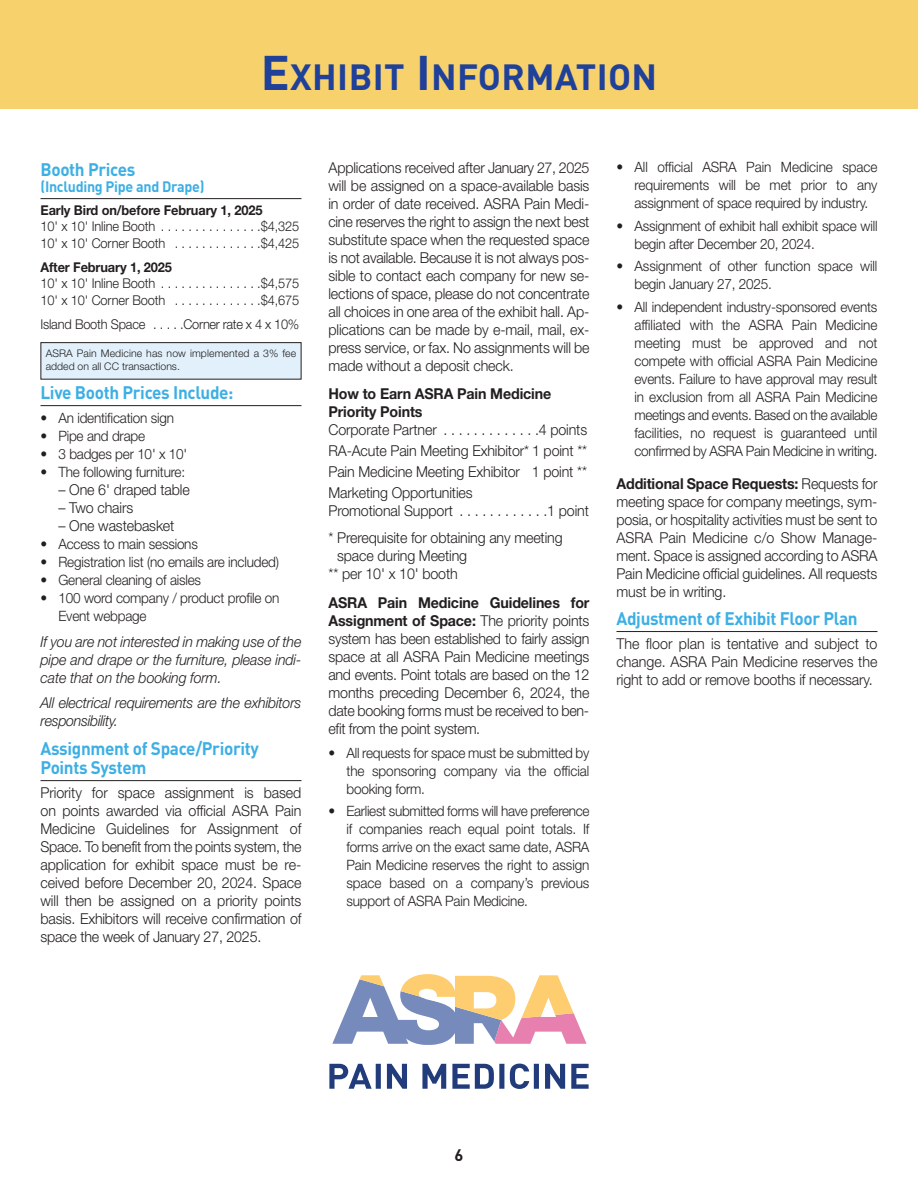
<style>
.page{position:relative;width:918px;height:1188px;background:#fff}
.page>*{position:absolute;margin:0;border:0;box-sizing:border-box;transform-origin:0 0}
.t1{font:700 36px "DINOT";letter-spacing:.01em;color:#20419a}
.t2{font:700 18px/19.5px "DINOT";letter-spacing:-.02em;color:#3cafe4;scale:.95 1}
.t3{font:700 16.5px "DINOT";color:#231f20}
.t4{font:300 15px/18px "Helvetica Neue LT Std";letter-spacing:-.01em;color:#231f20;text-align:justify;scale:.95 1}
.t5{font:italic 300 15px/18px "Helvetica Neue LT Std";letter-spacing:-.015em;color:#231f20;text-align:justify;scale:.95 1}
.t6{font:700 15px/18px "Helvetica Neue LT Std";letter-spacing:-.01em;color:#231f20;scale:.95 1}
.t7{font:700 15px "DINOT";letter-spacing:-.02em;color:#3cafe4;scale:.95 1}
.t8{font:300 14.25px/18px "Helvetica Neue LT Std";letter-spacing:-.015em;color:#231f20;text-align:justify;scale:.95 1}
.t9{font:300 13.5px "Helvetica Neue LT Std";letter-spacing:-.01em;color:#231f20;scale:.95 1}
.t10{font:700 13.5px "Helvetica Neue LT Std";letter-spacing:-.01em;color:#231f20;scale:.95 1}
.t11{font:300 10.5px/13.5px "Helvetica Neue LT Std";letter-spacing:.01em;color:#231f20}
.s1{font-size:48px}
.s2{font-weight:700}
</style>
<div class="page">
<div style="left:0;top:0;width:918px;height:109px;background:#f7d16c"></div>
<div style="left:41px;top:343px;width:260px;height:36px;background:#e1f0fa"></div>
<div style="left:40px;top:342px;width:262px;height:38px;border:1px solid #231f20"></div>
<hr style="left:40px;top:198px;width:262px;height:1px;background:#231f20">
<hr style="left:40px;top:405px;width:262px;height:1px;background:#231f20">
<hr style="left:40px;top:780px;width:262px;height:1px;background:#231f20">
<hr style="left:616px;top:631px;width:262px;height:1px;background:#231f20">
<svg style="left:332px;top:974px;width:255px;height:71px"></svg>
<svg style="left:329px;top:1064px;width:260px;height:25px"></svg>
<p class="t1" style="left:261px;top:65px;width:398px"><span class="s1">E</span>XHIBIT <span class="s1">I</span>NFORMATION</p>
<p class="t2" style="left:41px;top:161px;width:101px">Booth Prices</p>
<p class="t7" style="left:41px;top:182px;width:174px">(Including Pipe and Drape)</p>
<p class="t10" style="left:41px;top:205px;width:235px">Early Bird on/before February 1, 2025</p>
<p class="t9" style="left:41px;top:222px;width:274px">10' x 10' Inline Booth . . . . . . . . . . . . . . .$4,325</p>
<p class="t9" style="left:41px;top:238px;width:274px">10' x 10' Corner Booth . . . . . . . . . . . . .$4,425</p>
<p class="t10" style="left:41px;top:262px;width:140px">After February 1, 2025</p>
<p class="t9" style="left:41px;top:279px;width:274px">10' x 10' Inline Booth . . . . . . . . . . . . . . .$4,575</p>
<p class="t9" style="left:41px;top:295px;width:274px">10' x 10' Corner Booth . . . . . . . . . . . . .$4,675</p>
<p class="t9" style="left:41px;top:319px;width:274px">Island Booth Space . . . . .Corner rate x 4 x 10%</p>
<p class="t11" style="left:46px;top:347px;width:252px">ASRA Pain Medicine has now implemented a 3% fee added on all CC transactions.</p>
<p class="t2" style="left:41px;top:385px;width:205px">Live Booth Prices Include:</p>
<p class="t8" style="left:40px;top:411px;width:142px">• An identification sign</p>
<p class="t8" style="left:40px;top:429px;width:112px">• Pipe and drape</p>
<p class="t8" style="left:40px;top:447px;width:156px">• 3 badges per 10' x 10'</p>
<p class="t8" style="left:40px;top:465px;width:154px">• The following furniture:</p>
<p class="t4" style="left:59px;top:482px;width:140px">– One 6' draped table</p>
<p class="t4" style="left:59px;top:500px;width:80px">– Two chairs</p>
<p class="t4" style="left:59px;top:518px;width:124px">– One wastebasket</p>
<p class="t8" style="left:40px;top:537px;width:167px">• Access to main sessions</p>
<p class="t8" style="left:40px;top:555px;width:253px">• Registration list (no emails are included)</p>
<p class="t8" style="left:40px;top:573px;width:171px">• General cleaning of aisles</p>
<p class="t8" style="left:58px;top:591px;width:234px;text-indent:-18px">• 100 word company / product profile on<br>Event webpage</p>
<p class="t5" style="left:41px;top:634px;width:276px">If you are not interested in making use of the pipe and drape or the furniture, please indi - cate that on the booking form.</p>
<p class="t5" style="left:41px;top:695px;width:276px">All electrical requirements are the exhibitors respon sibility.</p>
<p class="t2" style="left:41px;top:740px;width:231px">Assignment of Space/Priority<br>Points System</p>
<p class="t4" style="left:41px;top:785px;width:276px">Priority for space assignment is based on points awarded via official ASRA Pain Medicine Guidelines for Assignment of Space. To benefit from the points system, the application for exhibit space must be re&shy;ceived before December 20, 2024. Space will then be assigned on a priority points basis. Exhibitors will receive confirmation of space the week of January 27, 2025.</p>
<p class="t4" style="left:329px;top:160px;width:276px">Applications received after January 27, 2025 will be assigned on a space-available basis in order of date received. ASRA Pain Medi&shy;cine reserves the right to assign the next best substitute space when the requested space is not available. Because it is not always pos&shy;sible to contact each company for new se&shy;lections of space, please do not concentrate all choices in one area of the exhibit hall. Ap&shy;plications can be made by e-mail, mail, ex&shy;press service, or fax. No assignments will be made without a deposit check.</p>
<p class="t6" style="left:329px;top:386px;width:236px">How to Earn ASRA Pain Medicine<br>Priority Points</p>
<p class="t4" style="left:329px;top:422px;width:274px">Corporate Partner . . . . . . . . . . . . .4 points</p>
<p class="t4" style="left:329px;top:443px;width:274px">RA-Acute Pain Meeting Exhibitor* 1 point **</p>
<p class="t4" style="left:329px;top:464px;width:274px">Pain Medicine Meeting Exhibitor 1 point **</p>
<p class="t4" style="left:329px;top:485px;width:276px">Marketing Opportunities<br>Promotional Support . . . . . . . . . . . .1 point</p>
<p class="t4" style="left:337px;top:530px;width:239px;text-indent:-9px">* Prerequisite for obtaining any meeting space during Meeting</p>
<p class="t4" style="left:329px;top:566px;width:138px">** per 10' x 10' booth</p>
<p class="t4" style="left:329px;top:595px;width:276px"><span class="s2">ASRA Pain Medicine Guidelines for Assign ment of Space:</span> The priority points system has been established to fairly assign space at all ASRA Pain Medicine meetings and events. Point totals are based on the 12 months preceding December 6, 2024, the date booking forms must be received to ben&shy;efit from the point system.</p>
<p class="t8" style="left:346px;top:745px;width:257px;text-indent:-18px">• All requests for space must be sub mitted by the sponsoring company via the official booking form.</p>
<p class="t8" style="left:347px;top:804px;width:257px;text-indent:-18px">• Earliest submitted forms will have pre ference if companies reach equal point totals. If forms arrive on the exact same date, ASRA Pain Medicine reserves the right to assign space based on a com pany’s previous support of ASRA Pain Medicine.</p>
<p class="t8" style="left:635px;top:160px;width:257px;text-indent:-18px">• All official ASRA Pain Medicine space requirements will be met prior to any assignment of space required by industry.</p>
<p class="t8" style="left:635px;top:218px;width:257px;text-indent:-18px">• Assignment of exhibit hall exhibit space will begin after December 20, 2024.</p>
<p class="t8" style="left:635px;top:259px;width:257px;text-indent:-18px">• Assignment of other function space will begin January 27, 2025.</p>
<p class="t8" style="left:635px;top:299px;width:257px;text-indent:-18px">• All independent industry-sponsored events affiliated with the ASRA Pain Medicine meeting must be approved and not compete with official ASRA Pain Medicine events. Failure to have approval may result in exclusion from all ASRA Pain Medicine meetings and events. Based on the available facilities, no request is guaran teed until confirmed by ASRA Pain Medicine in writing.</p>
<p class="t4" style="left:617px;top:476px;width:276px"><span class="s2">Additional Space Requests:</span> Requests for meeting space for company meetings, sym&shy;posia, or hospitality activities must be sent to ASRA Pain Medicine c/o Show Manage&shy;ment. Space is assigned according to ASRA Pain Medicine official guidelines. All requests must be in writing.</p>
<p class="t2" style="left:617px;top:611px;width:255px">Adjustment of Exhibit Floor Plan</p>
<p class="t4" style="left:617px;top:636px;width:276px">The floor plan is tentative and subject to change. ASRA Pain Medicine reserves the right to add or remove booths if necessary.</p>
<p class="t3" style="left:455px;top:1149px;width:10px">6</p>
</div>
